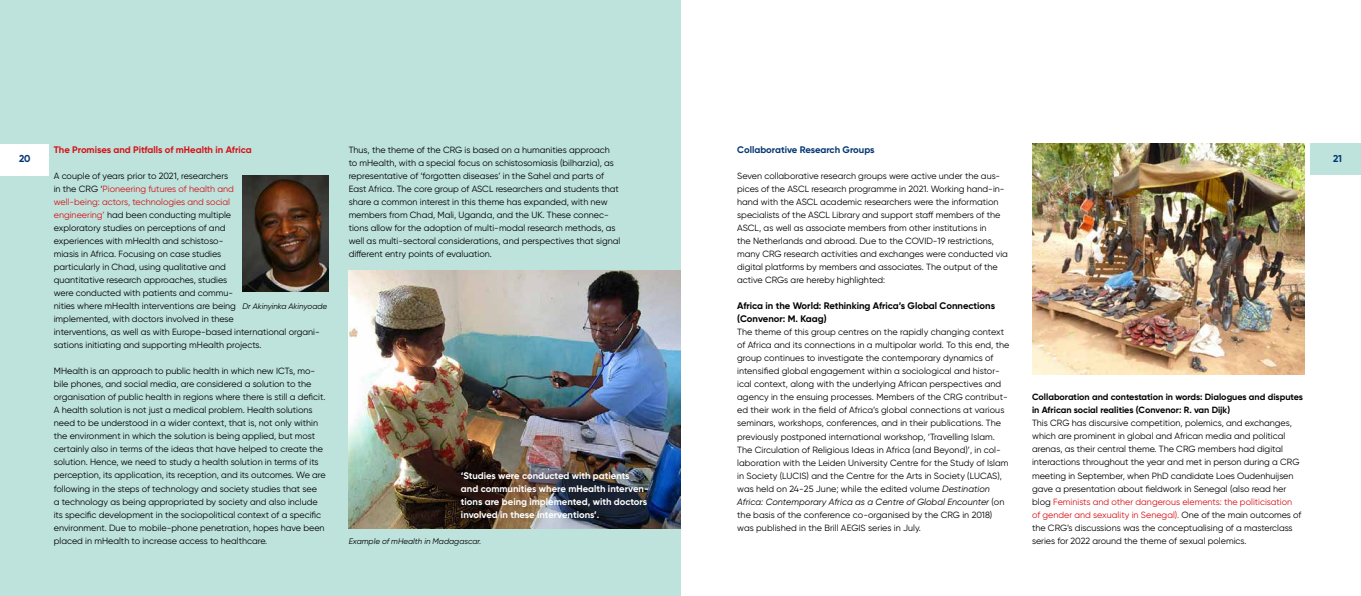
<style>
.page{position:relative;width:1361px;height:596px;background:#fff}
.page>*{position:absolute;margin:0;border:0;box-sizing:border-box;transform-origin:0 0}
.t1{font:700 10px "Gilroy";color:#033572}
.t2{font:700 9.5px/13px "Gilroy";color:#fff}
.t3{font:700 9.5px/13px "Gilroy";color:#000}
.t4{font:700 9.5px "Gilroy";color:#d71117}
.t5{font:700 9.5px "Gilroy";color:#033572}
.t6{font:9px/13px "Gilroy";color:#000}
.t7{font:700 9px/13px "Gilroy";color:#000}
.t8{font:italic 8px "Gilroy";color:#000}
.s1{color:#d71117}
.s2{font-style:italic}
</style>
<div class="page">
<div style="left:1310px;top:143px;width:51px;height:32px;background:#bde3dc"></div>
<div style="left:0;top:0;width:680px;height:595px;background:#bde3dc"></div>
<div style="left:0;top:143px;width:48px;height:32px;background:#fff"></div>
<img style="left:1032px;top:143px;width:272px;height:231px">
<img style="left:349px;top:270px;width:331px;height:258px">
<img style="left:242px;top:175px;width:86px;height:116px">
<p class="t1" style="left:19px;top:152px;width:13px">20</p>
<p class="t4" style="left:54px;top:144px;width:199px">The Promises and Pitfalls of mHealth in Africa</p>
<p class="t6" style="left:54px;top:169px;width:267px">A couple of years prior to 2021, researchers<br>in the CRG ‘<span class="s1">Pioneering futures of health and<br>well-being: actors, technologies and social<br>engineering’</span> had been conducting multiple<br>exploratory studies on perceptions of and<br>experiences with mHealth and schistoso-<br>miasis in Africa. Focusing on case studies<br>particularly in Chad, using qualitative and<br>quantitative research approaches, studies<br>were conducted with patients and commu-<br>nities where mHealth interventions are being<br>implemented, with doctors involved in these<br>interventions, as well as with Europe-based international organi&shy;sations initiating and supporting mHealth projects.</p>
<p class="t6" style="left:54px;top:364px;width:273px">MHealth is an approach to public health in which new ICTs, mo&shy;bile phones, and social media, are considered a solution to the organisation of public health in regions where there is still a deficit.<br>A health solution is not just a medical problem. Health solutions need to be understood in a wider context, that is, not only within the environment in which the solution is being applied, but most certainly also in terms of the ideas that have helped to create the solution. Hence, we need to study a health solution in terms of its perception, its application, its reception, and its outcomes. We are following in the steps of technology and society studies that see<br>a technology as being appropriated by society and also include its specific development in the sociopolitical context of a specific environment. Due to mobile-phone penetration, hopes have been placed in mHealth to increase access to healthcare.</p>
<p class="t8" style="left:242px;top:301px;width:86px">Dr Akinyinka Akinyoade</p>
<p class="t6" style="left:349px;top:143px;width:273px">Thus, the theme of the CRG is based on a humanities approach to mHealth, with a special focus on schistosomiasis (bilharzia), as representative of ‘forgotten diseases’ in the Sahel and parts of East Africa. The core group of ASCL researchers and students that share a common interest in this theme has expanded, with new members from Chad, Mali, Uganda, and the UK. These connec&shy;tions allow for the adoption of multi-modal research methods, as well as multi-sectoral considerations, and perspectives that signal different entry points of evaluation.</p>
<p class="t2" style="left:461px;top:468px;width:189px">‘Studies were conducted with patients and communities where mHealth interven&shy;tions are being implemented, with doctors involved in these interventions’.</p>
<p class="t8" style="left:349px;top:535px;width:134px">Example of mHealth in Madagascar.</p>
<p class="t5" style="left:737px;top:144px;width:139px">Collaborative Research Groups</p>
<p class="t6" style="left:737px;top:169px;width:272px">Seven collaborative research groups were active under the aus&shy;pices of the ASCL research programme in 2021. Working hand-in&shy;hand with the ASCL academic researchers were the information specialists of the ASCL Library and support staff members of the ASCL, as well as associate members from other institutions in<br>the Netherlands and abroad. Due to the COVID-19 restrictions, many CRG research activities and exchanges were conducted via digital platforms by members and associates. The output of the active CRGs are hereby highlighted:</p>
<p class="t3" style="left:737px;top:299px;width:259px">Africa in the World: Rethinking Africa’s Global Connections (Convenor: M. Kaag)</p>
<p class="t6" style="left:737px;top:325px;width:274px">The theme of this group centres on the rapidly changing context of Africa and its connections in a multipolar world. To this end, the group continues to investigate the contemporary dynamics of intensified global engagement within a sociological and histor&shy;ical context, along with the underlying African perspectives and agency in the ensuing processes. Members of the CRG contribut&shy;ed their work in the field of Africa’s global connections at various seminars, workshops, conferences, and in their publications. The previously postponed international workshop, ‘Travelling Islam.<br>The Circulation of Religious Ideas in Africa (and Beyond)’, in col&shy;laboration with the Leiden University Centre for the Study of Islam in Society (LUCIS) and the Centre for the Arts in Society (LUCAS), was held on 24-25 June; while the edited volume <span class="s2">Destination Africa: Contemporary Africa as a Centre of Global Encounter</span> (on the basis of the conference co-organised by the CRG in 2018) was published in the Brill AEGIS series in July.</p>
<p class="t7" style="left:1032px;top:390px;width:272px">Collaboration and contestation in words: Dialogues and disputes in African social realities (Convenor: R. van Dijk)</p>
<p class="t6" style="left:1032px;top:416px;width:271px">This CRG has discursive competition, polemics, and exchanges, which are prominent in global and African media and political arenas, as their central theme. The CRG members had digital interactions throughout the year and met in person during a CRG meeting in September, when PhD candidate Loes Oudenhuijsen gave a presentation about fieldwork in Senegal (also read her blog <span class="s1">Feminists and other dangerous elements: the politicisation of gender and sexuality in Senegal).</span> One of the main outcomes of the CRG’s discussions was the conceptualising of a masterclass series for 2022 around the theme of sexual polemics.</p>
<p class="t1" style="left:1333px;top:152px;width:11px">21</p>
</div>
